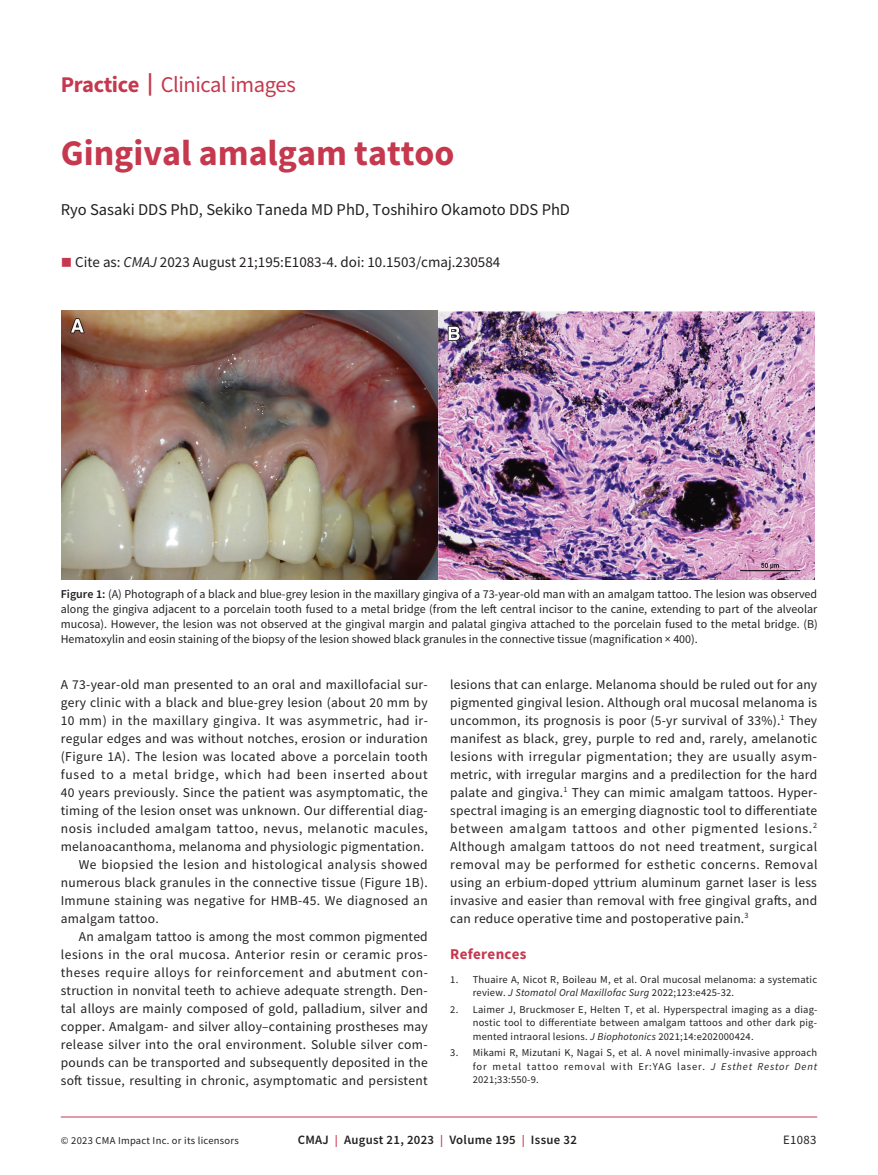
<style>
.page{position:relative;width:878px;height:1175px;background:#fff}
.page>*{position:absolute;margin:0;border:0;box-sizing:border-box;transform-origin:0 0}
.t1{font:700 36px "Source Sans Pro";color:#c5384e}
.t2{font:22.5px "Source Sans Pro";letter-spacing:-.02em;color:#c5384e}
.t3{font:16.5px "Source Sans Pro";color:#231f20}
.t4{font:15px "Source Sans Pro";color:#231f20}
.t5{font:700 15px "Source Sans Pro";letter-spacing:.02em;color:#c5384e}
.t6{font:13.5px/18px "Source Sans Pro";letter-spacing:.02em;color:#231f20;text-align:justify}
.t7{font:13.5px "Source Sans Pro";letter-spacing:.04em;color:#231f20}
.t8{font:13.5px "Source Sans Pro";letter-spacing:.06em;color:#231f20}
.t9{font:600 12.75px "Source Sans Pro";letter-spacing:.025em;color:#231f20}
.t10{font:12.75px "Source Sans Pro";letter-spacing:.025em;color:#231f20}
.t11{font:12px/15px "Source Sans Pro";color:#231f20;text-align:justify}
.t12{font:10.5px/13.5px "Source Sans Pro";letter-spacing:.02em;color:#231f20;text-align:justify}
.s1{font-weight:700}
.s2{color:#c5384e}
.s3{font-style:italic}
.s4{font-weight:600}
.s5{font-size:12px;color:#c5384e}
</style>
<div class="page">
<hr style="left:61px;top:1116px;width:756px;height:1px;background:#c5384e">
<img style="left:62px;top:310px;width:752px;height:270px">
<h2 class="t2" style="left:61px;top:70px;width:236px"><span class="s1">Practice |</span> Clinical images</h2>
<h1 class="t1" style="left:61px;top:129px;width:395px">Gingival amalgam tattoo</h1>
<p class="t3" style="left:61px;top:199px;width:511px">Ryo Sasaki DDS PhD, Sekiko Taneda MD PhD, Toshihiro Okamoto DDS PhD</p>
<p class="t4" style="left:61px;top:252px;width:441px"><span class="s2">■</span> Cite as: <span class="s3">CMAJ</span> 2023 August 21;195:E1083-4. doi: 10.1503/cmaj.230584</p>
<p class="t11" style="left:61px;top:587px;width:758px"><span class="s4">Figure 1:</span> (A) Photograph of a black and blue-grey lesion in the maxillary gingiva of a 73-year-old man with an amalgam tattoo. The lesion was observed along the gingiva adjacent to a porcelain tooth fused to a metal bridge (from the left central incisor to the canine, extending to part of the alveolar mucosa). However, the lesion was not observed at the gingival margin and palatal gingiva attached to the porcelain fused to the metal bridge. (B)<br>Hematoxylin and eosin staining of the biopsy of the lesion showed black granules in the connective tissue (magnification × 400).</p>
<p class="t6" style="left:61px;top:675px;width:368px">A 73-year-old man presented to an oral and maxillofacial sur-</p>
<p class="t6" style="left:61px;top:693px;width:368px">gery clinic with a black and blue-grey lesion (about 20 mm by</p>
<p class="t6" style="left:61px;top:711px;width:368px">10 mm) in the maxillary gingiva. It was asymmetric, had ir-</p>
<p class="t6" style="left:61px;top:729px;width:368px">regular edges and was without notches, erosion or induration</p>
<p class="t6" style="left:61px;top:747px;width:368px">(Figure 1A). The lesion was located above a porcelain tooth</p>
<p class="t8" style="left:61px;top:765px;width:368px">fused to a metal bridge, which had been inserted about</p>
<p class="t6" style="left:61px;top:783px;width:368px">40 years previously. Since the patient was asymptomatic, the</p>
<p class="t6" style="left:61px;top:801px;width:368px">timing of the lesion onset was unknown. Our differential diag-</p>
<p class="t7" style="left:61px;top:819px;width:368px">nosis included amalgam tattoo, nevus, melanotic macules,</p>
<p class="t6" style="left:61px;top:837px;width:365px">melanoacanthoma, melanoma and physiologic pigmentation.</p>
<p class="t6" style="left:79px;top:855px;width:350px">We biopsied the lesion and histological analysis showed</p>
<p class="t6" style="left:61px;top:873px;width:368px">numerous black granules in the connective tissue (Figure 1B).</p>
<p class="t6" style="left:61px;top:891px;width:368px">Immune staining was negative for HMB-45. We diagnosed an</p>
<p class="t6" style="left:61px;top:909px;width:100px">amalgam tattoo.</p>
<p class="t6" style="left:79px;top:927px;width:350px">An amalgam tattoo is among the most common pigmented</p>
<p class="t7" style="left:61px;top:945px;width:368px">lesions in the oral mucosa. Anterior resin or ceramic pros-</p>
<p class="t7" style="left:61px;top:963px;width:368px">theses require alloys for reinforcement and abutment con-</p>
<p class="t6" style="left:61px;top:981px;width:368px">struction in nonvital teeth to achieve adequate strength. Den-</p>
<p class="t6" style="left:61px;top:999px;width:368px">tal alloys are mainly composed of gold, palladium, silver and</p>
<p class="t6" style="left:61px;top:1017px;width:368px">copper. Amalgam- and silver alloy–containing prostheses may</p>
<p class="t6" style="left:61px;top:1035px;width:368px">release silver into the oral environment. Soluble silver com-</p>
<p class="t6" style="left:61px;top:1053px;width:368px">pounds can be transported and subsequently deposited in the</p>
<p class="t6" style="left:61px;top:1071px;width:368px">soft tissue, resulting in chronic, asymptomatic and persistent</p>
<p class="t6" style="left:450px;top:675px;width:368px">lesions that can enlarge. Melanoma should be ruled out for any pigmented gingival lesion. Although oral mucosal melanoma is uncommon, its prognosis is poor (5-yr survival of 33%).<sup>1</sup> They manifest as black, grey, purple to red and, rarely, amelanotic lesions with irregular pigmentation; they are usually asym&shy;metric, with irregular margins and a predilection for the hard palate and gingiva.<sup>1</sup> They can mimic amalgam tattoos. Hyper&shy;spectral imaging is an emerging diagnostic tool to differentiate between amalgam tattoos and other pigmented lesions.<sup>2<br></sup>Although amalgam tattoos do not need treatment, surgical removal may be performed for esthetic concerns. Removal using an erbium-doped yttrium aluminum garnet laser is less invasive and easier than removal with free gingival grafts, and can reduce operative time and postoperative pain.<sup>3</sup></p>
<p class="t5" style="left:450px;top:943px;width:78px">References</p>
<p class="t12" style="left:473px;top:972px;width:346px;text-indent:-23px">1. Thuaire A, Nicot R, Boileau M, et al. Oral mucosal melanoma: a systematic review. <span class="s3">J Stomatol Oral Maxillofac Surg</span> 2022;123:e425-32.</p>
<p class="t12" style="left:473px;top:1002px;width:346px;text-indent:-23px">2. Laimer J, Bruckmoser E, Helten T, et al. Hyperspectral imaging as a diag&shy;nostic tool to differentiate between amalgam tattoos and other dark pig&shy;mented intraoral lesions. <span class="s3">J Biophotonics</span> 2021;14:e202000424.</p>
<p class="t12" style="left:473px;top:1046px;width:346px;text-indent:-23px">3. Mikami R, Mizutani K, Nagai S, et al. A novel minimally-invasive approach for metal tattoo removal with Er:YAG laser. <span class="s3">J Esthet Restor Dent </span>2021;33:550-9.</p>
<p class="t12" style="left:61px;top:1134px;width:179px">© 2023 CMA Impact Inc. or its licensors</p>
<p class="t9" style="left:298px;top:1131px;width:281px">CMAJ <span class="s5">|</span> August 21, 2023 <span class="s5">|</span> Volume 195 <span class="s5">|</span> Issue 32</p>
<p class="t10" style="left:783px;top:1132px;width:35px">E1083</p>
</div>
